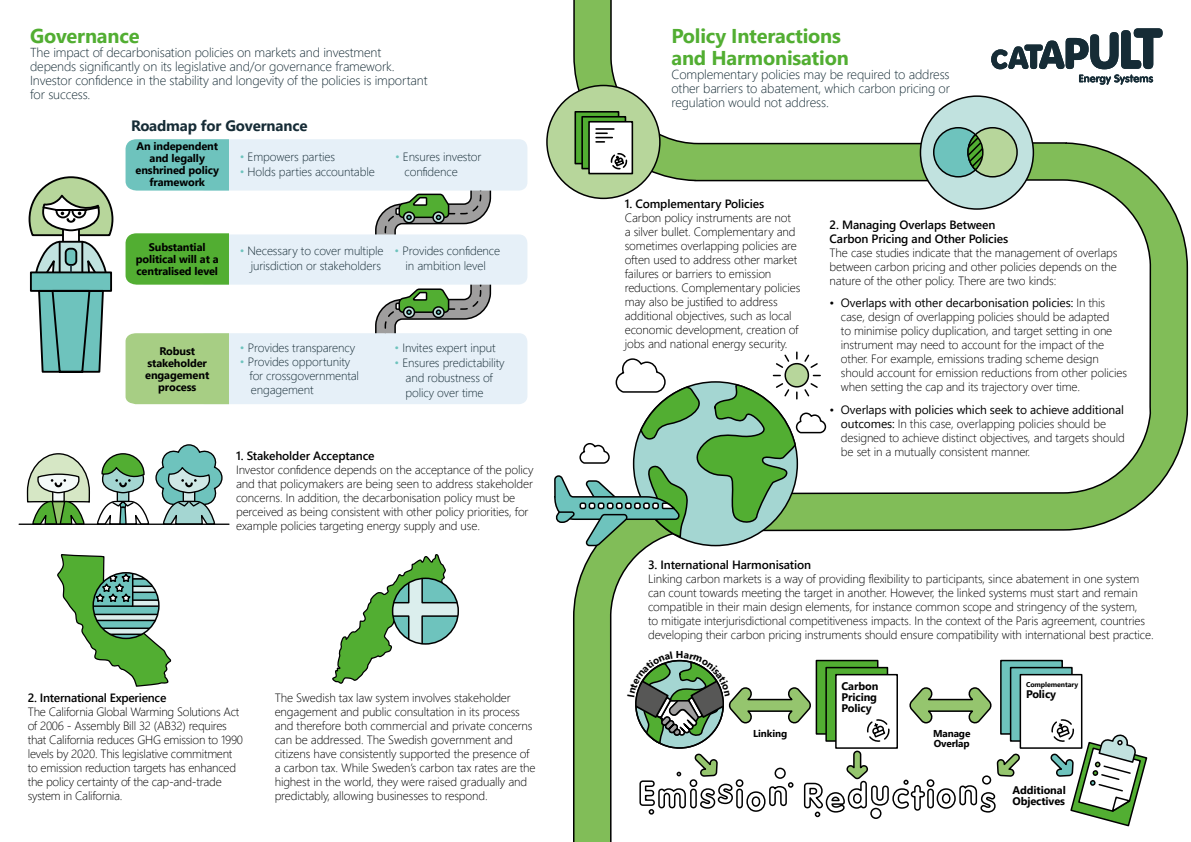
<style>
.page{position:relative;width:1191px;height:842px;background:#fff}
.page>*{position:absolute;margin:0;border:0;box-sizing:border-box;transform-origin:0 0}
.t1{font:700 20px/22px "Segoe UI";letter-spacing:-.01em;color:#52ae32}
.t2{font:700 15px "Segoe UI";letter-spacing:-.01em;color:#162c36}
.t3{font:300 13px/14px "Segoe UI";letter-spacing:-.01em;color:#162c36}
.t4{font:300 12px/14px "Segoe UI";letter-spacing:-.01em;color:#000}
.t5{font:300 12px/15px "Segoe UI";letter-spacing:-.01em;color:#162c36}
.t6{font:600 12px/14px "Segoe UI";letter-spacing:-.01em;color:#000}
.t7{font:700 11px/12px "Segoe UI";letter-spacing:-.01em;color:#000;text-align:center}
.t8{font:700 10px/10px "Segoe UI";letter-spacing:-.01em;color:#000}
.t9{font:700 7px "Segoe UI";letter-spacing:-.01em;color:#000}
.s1{color:#6ec3bd}
.s2{font-weight:400}
</style>
<div class="page">
<svg style="left:928px;top:142px;width:260px;height:349px"></svg>
<svg style="left:573px;top:491px;width:582px;height:351px"></svg>
<svg style="left:680px;top:98px;width:280px;height:84px"></svg>
<svg style="left:991px;top:28px;width:171px;height:57px"></svg>
<svg style="left:332px;top:554px;width:126px;height:130px"></svg>
<div style="left:392px;top:577px;width:67px;height:68px;border:2px solid #000;border-radius:50%"></div>
<svg style="left:57px;top:554px;width:115px;height:133px"></svg>
<div style="left:92px;top:572px;width:68px;height:67px;border:2px solid #000;border-radius:50%"></div>
<div style="left:920px;top:96px;width:113px;height:113px;background:#c1e2df;border-radius:50%"></div>
<div style="left:919px;top:95px;width:115px;height:115px;border:2px solid #000;border-radius:50%"></div>
<div style="left:933px;top:128px;width:49px;height:49px;background:#6ec3bd;border-radius:50%"></div>
<div style="left:933px;top:127px;width:50px;height:51px;border:2px solid #000;border-radius:50%"></div>
<div style="left:968px;top:128px;width:49px;height:49px;background:#b7d69b;border-radius:50%"></div>
<div style="left:967px;top:127px;width:50px;height:51px;border:2px solid #000;border-radius:50%"></div>
<svg style="left:970px;top:137px;width:12px;height:31px"></svg>
<div style="left:967px;top:134px;width:16px;height:37px;border:2px solid #000;border-radius:50%"></div>
<svg style="left:553px;top:0;width:127px;height:200px"></svg>
<svg style="left:554px;top:351px;width:273px;height:196px"></svg>
<svg style="left:1021px;top:663px;width:39px;height:4px"></svg>
<div style="left:1000px;top:660px;width:63px;height:75px;border:2px solid #000"></div>
<svg style="left:1021px;top:670px;width:48px;height:4px"></svg>
<div style="left:1009px;top:667px;width:63px;height:75px;border:2px solid #000"></div>
<div style="left:1020px;top:675px;width:61px;height:73px;background:#fff"></div>
<div style="left:1019px;top:674px;width:63px;height:75px;border:2px solid #000"></div>
<svg style="left:1048px;top:719px;width:100px;height:108px"></svg>
<svg style="left:26px;top:444px;width:197px;height:79px"></svg>
<hr style="left:19px;top:523px;width:210px;height:2px;background:#000">
<svg style="left:28px;top:176px;width:86px;height:197px"></svg>
<div style="left:197px;top:333px;width:330px;height:71px;background:#e6f0f8;border-radius:9px"></div>
<div style="left:126px;top:333px;width:103px;height:71px;background:#a7ce84"></div>
<div style="left:197px;top:139px;width:330px;height:52px;background:#e6f0f8;border-radius:9px"></div>
<div style="left:126px;top:139px;width:103px;height:52px;background:#6ec3bd"></div>
<div style="left:197px;top:234px;width:330px;height:51px;background:#e6f0f8;border-radius:9px"></div>
<svg style="left:126px;top:233px;width:103px;height:52px;background:#5ab13c"></svg>
<div style="left:134px;top:234px;width:70px;height:47px;background:#52ae32"></div>
<svg style="left:374px;top:190px;width:118px;height:144px"></svg>
<svg style="left:627px;top:651px;width:394px;height:177px"></svg>
<h1 class="t1" style="left:30px;top:23px;width:111px">Governance</h1>
<p class="t3" style="left:30px;top:44px;width:399px">The impact of decarbonisation policies on markets and investment depends significantly on its legislative and/or governance framework.<br>Investor confidence in the stability and longevity of the policies is important for success.</p>
<p class="t2" style="left:131px;top:112px;width:178px">Roadmap for Governance</p>
<p class="t7" style="left:136px;top:140px;width:85px">An independent and legally enshrined policy framework</p>
<p class="t5" style="left:240px;top:148px;width:97px"><span class="s1">•</span> Empowers parties</p>
<p class="t5" style="left:240px;top:163px;width:136px"><span class="s1">•</span> Holds parties accountable</p>
<p class="t5" style="left:404px;top:148px;width:79px;text-indent:-10px"><span class="s1">•</span> Ensures investor confidence</p>
<p class="t7" style="left:136px;top:241px;width:84px">Substantial political will at a centralised level</p>
<p class="t5" style="left:240px;top:242px;width:145px;text-align:right"><span class="s1">•</span> Necessary to cover multiple jurisdiction or stakeholders</p>
<p class="t5" style="left:394px;top:242px;width:107px;text-align:center"><span class="s1">•</span> Provides confidence in ambition level</p>
<p class="t7" style="left:145px;top:344px;width:66px">Robust stakeholder engagement process</p>
<p class="t5" style="left:240px;top:339px;width:117px"><span class="s1">•</span> Provides transparency</p>
<p class="t5" style="left:249px;top:354px;width:111px;line-height:14px;text-indent:-10px"><span class="s1">•</span> Provides opportunity for crossgovernmental engagement</p>
<p class="t5" style="left:394px;top:339px;width:102px"><span class="s1">•</span> Invites expert input</p>
<p class="t5" style="left:405px;top:354px;width:101px;text-indent:-11px"><span class="s1">•</span> Ensures predictability and robustness of policy over time</p>
<p class="t6" style="left:236px;top:448px;width:140px">1. Stakeholder Acceptance</p>
<p class="t4" style="left:236px;top:462px;width:299px">Investor confidence depends on the acceptance of the policy and that policymakers are being seen to address stakeholder concerns. In addition, the decarbonisation policy must be perceived as being consistent with other policy priorities, for example policies targeting energy supply and use.</p>
<p class="t6" style="left:28px;top:689px;width:140px">2. International Experience</p>
<p class="t4" style="left:28px;top:703px;width:217px">The California Global Warming Solutions Act of 2006 - Assembly Bill 32 (AB32) requires that California reduces GHG emission to 1990 levels by 2020. This legislative commitment to emission reduction targets has enhanced the policy certainty of the cap-and-trade system in California.</p>
<p class="t4" style="left:275px;top:689px;width:262px">The Swedish tax law system involves stakeholder engagement and public consultation in its process and therefore both commercial and private concerns can be addressed. The Swedish government and citizens have consistently supported the presence of a carbon tax. While Sweden’s carbon tax rates are the highest in the world, they were raised gradually and predictably, allowing businesses to respond.</p>
<h1 class="t1" style="left:671px;top:23px;width:179px">Policy Interactions and Harmonisation</h1>
<p class="t3" style="left:671px;top:66px;width:280px;text-align:justify">Complementary policies may be required to address other barriers to abatement, which carbon pricing or regulation would not address.</p>
<p class="t6" style="left:625px;top:196px;width:141px">1. Complementary Policies</p>
<p class="t4" style="left:625px;top:209px;width:177px">Carbon policy instruments are not<br>a silver bullet. Complementary and sometimes overlapping policies are often used to address other market failures or barriers to emission reductions. Complementary policies may also be justified to address additional objectives, such as local economic development, creation of jobs and national energy security.</p>
<p class="t6" style="left:829px;top:216px;width:180px">2. Managing Overlaps Between<br>Carbon Pricing and Other Policies</p>
<p class="t4" style="left:829px;top:244px;width:289px;text-align:justify">The case studies indicate that the management of overlaps between carbon pricing and other policies depends on the nature of the other policy. There are two kinds:</p>
<p class="t4" style="left:841px;top:295px;width:287px;text-indent:-11px"><span class="s2">• Overlaps with other decarbonisation policies:</span> In this case, design of overlapping policies should be adapted<br>to minimise policy duplication, and target setting in one instrument may need to account for the impact of the other. For example, emissions trading scheme design should account for emission reductions from other policies when setting the cap and its trajectory over time.</p>
<p class="t4" style="left:841px;top:401px;width:285px;text-indent:-11px"><span class="s2">• Overlaps with policies which seek to achieve additional outcomes:</span> In this case, overlapping policies should be designed to achieve distinct objectives, and targets should be set in a mutually consistent manner.</p>
<p class="t6" style="left:648px;top:557px;width:165px">3. International Harmonisation</p>
<p class="t4" style="left:648px;top:570px;width:507px">Linking carbon markets is a way of providing flexibility to participants, since abatement in one system can count towards meeting the target in another. However, the linked systems must start and remain compatible in their main design elements, for instance common scope and stringency of the system,<br>to mitigate interjurisdictional competitiveness impacts. In the context of the Paris agreement, countries developing their carbon pricing instruments should ensure compatibility with international best practice.</p>
<p class="t8" style="left:676px;top:648px;width:9px">H</p>
<p class="t8" style="left:753px;top:727px;width:36px">Linking</p>
<p class="t7" style="left:841px;top:680px;width:38px;line-height:11px;text-align:justify">Carbon Pricing Policy</p>
<p class="t9" style="left:1026px;top:678px;width:54px">Complementary</p>
<p class="t7" style="left:1026px;top:687px;width:32px">Policy</p>
<p class="t8" style="left:933px;top:727px;width:39px">Manage<br>Overlap</p>
<p class="t7" style="left:1012px;top:783px;width:55px;line-height:11px;text-align:left">Additional<br>Objectives</p>
</div>
